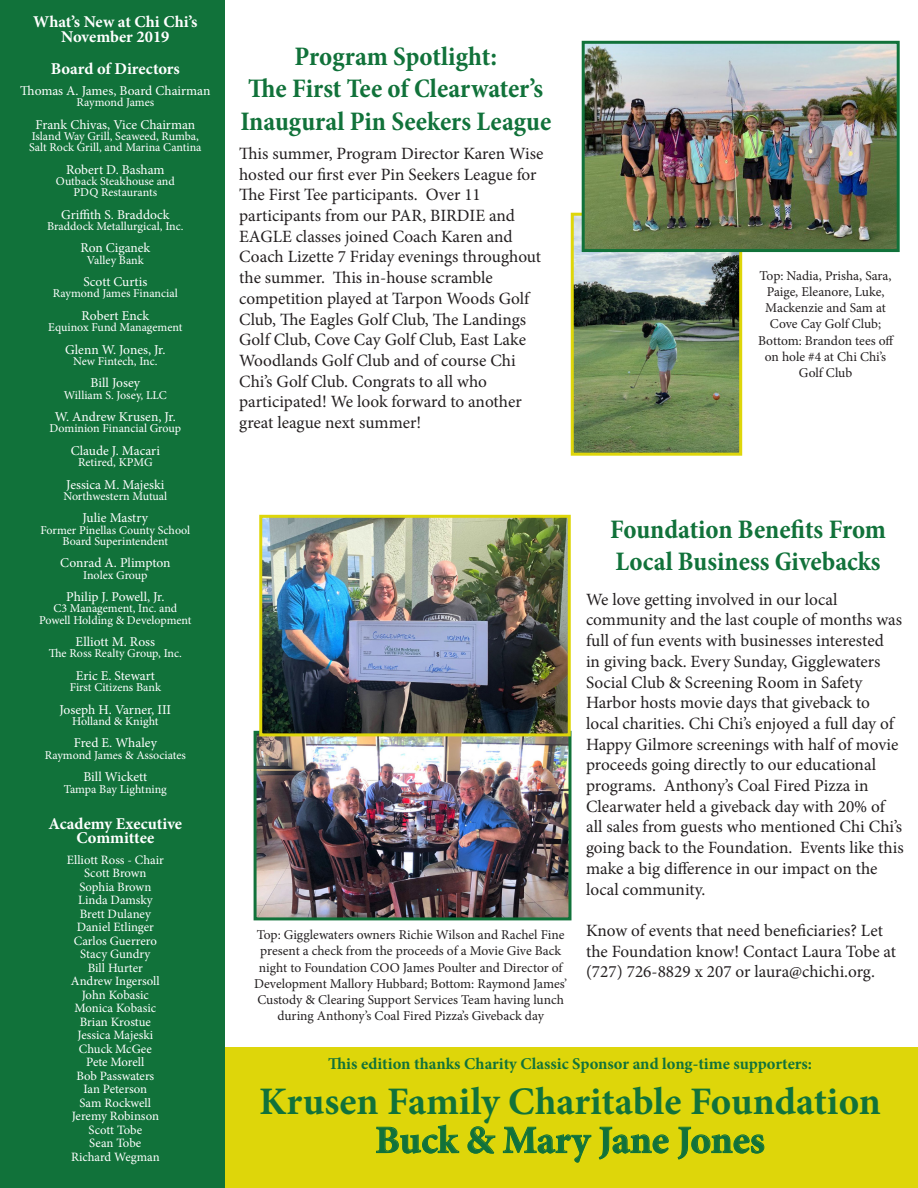
<style>
.page{position:relative;width:918px;height:1188px;background:#fff}
.page>*{position:absolute;margin:0;border:0;box-sizing:border-box;transform-origin:0 0}
.t1{font:700 39px "Minion Pro";color:#11723a}
.t2{font:700 condensed 27px "Minion Pro";color:#11723a}
.t3{font:17.25px/20.7px "Minion Pro";color:#231f20}
.t4{font:700 16.5px "Minion Pro";color:#fff}
.t5{font:700 16.5px "Minion Pro";color:#11723a}
.t6{font:13.5px/16.2px "Minion Pro";letter-spacing:-.005em;color:#231f20;text-align:center}
.t7{font:13.5px "Minion Pro";color:#fff}
.t8{font:12.75px "Minion Pro";letter-spacing:-.005em;color:#fff}
.t9{font:12px "Minion Pro";letter-spacing:-.005em;color:#fff}
</style>
<div class="page">
<div style="left:184px;top:1048px;width:734px;height:140px;background:#ded60a"></div>
<div style="left:0;top:0;width:225px;height:1188px;background:#11723a"></div>
<svg style="left:376px;top:1124px;width:84px;height:30px"></svg>
<svg style="left:467px;top:1126px;width:29px;height:28px"></svg>
<svg style="left:503px;top:1126px;width:89px;height:37px"></svg>
<svg style="left:599px;top:1126px;width:70px;height:34px"></svg>
<svg style="left:677px;top:1126px;width:88px;height:34px"></svg>
<img style="left:575px;top:217px;width:163px;height:235px">
<div style="left:571px;top:213px;width:171px;height:243px;border:3px solid #ded60a"></div>
<img style="left:586px;top:45px;width:310px;height:203px">
<div style="left:582px;top:41px;width:318px;height:211px;border:3px solid #11723a"></div>
<img style="left:258px;top:735px;width:310px;height:181px">
<div style="left:254px;top:731px;width:318px;height:189px;border:3px solid #11723a"></div>
<img style="left:263px;top:519px;width:304px;height:213px">
<div style="left:259px;top:515px;width:312px;height:221px;border:3px solid #ded60a"></div>
<p class="t4" style="left:33px;top:10px;width:166px">What’s New at Chi Chi’s</p>
<p class="t4" style="left:61px;top:25px;width:110px">November 2019</p>
<p class="t4" style="left:51px;top:57px;width:131px">Board of Directors</p>
<p class="t7" style="left:20px;top:81px;width:192px">Thomas A. James, Board Chairman</p>
<p class="t9" style="left:77px;top:94px;width:79px">Raymond James</p>
<p class="t7" style="left:35px;top:115px;width:161px">Frank Chivas, Vice Chairman</p>
<p class="t9" style="left:32px;top:128px;width:169px">Island Way Grill, Seaweed, Rumba,</p>
<p class="t9" style="left:29px;top:139px;width:174px">Salt Rock Grill, and Marina Cantina</p>
<p class="t7" style="left:66px;top:160px;width:100px">Robert D. Basham</p>
<p class="t9" style="left:56px;top:173px;width:120px">Outback Steakhouse and</p>
<p class="t9" style="left:74px;top:184px;width:85px">PDQ Restaurants</p>
<p class="t7" style="left:61px;top:205px;width:110px">Griffith S. Braddock</p>
<p class="t9" style="left:47px;top:218px;width:138px">Braddock Metallurgical, Inc.</p>
<p class="t7" style="left:80px;top:239px;width:72px">Ron Ciganek</p>
<p class="t9" style="left:87px;top:252px;width:59px">Valley Bank</p>
<p class="t7" style="left:83px;top:273px;width:66px">Scott Curtis</p>
<p class="t9" style="left:53px;top:285px;width:126px">Raymond James Financial</p>
<p class="t7" style="left:82px;top:306px;width:69px">Robert Enck</p>
<p class="t9" style="left:48px;top:319px;width:136px">Equinox Fund Management</p>
<p class="t7" style="left:65px;top:340px;width:102px">Glenn W. Jones, Jr.</p>
<p class="t9" style="left:73px;top:353px;width:86px">New Fintech, Inc.</p>
<p class="t7" style="left:91px;top:374px;width:51px">Bill Josey</p>
<p class="t9" style="left:64px;top:387px;width:105px">William S. Josey, LLC</p>
<p class="t7" style="left:55px;top:408px;width:122px">W. Andrew Krusen, Jr.</p>
<p class="t9" style="left:50px;top:420px;width:133px">Dominion Financial Group</p>
<p class="t7" style="left:71px;top:441px;width:91px">Claude J. Macari</p>
<p class="t9" style="left:78px;top:454px;width:76px">Retired, KPMG</p>
<p class="t7" style="left:66px;top:475px;width:100px">Jessica M. Majeski</p>
<p class="t9" style="left:63px;top:488px;width:105px">Northwestern Mutual</p>
<p class="t7" style="left:83px;top:509px;width:67px">Julie Mastry</p>
<p class="t9" style="left:40px;top:522px;width:151px">Former Pinellas County School</p>
<p class="t9" style="left:62px;top:533px;width:107px">Board Superintendent</p>
<p class="t7" style="left:60px;top:554px;width:112px">Conrad A. Plimpton</p>
<p class="t9" style="left:83px;top:567px;width:66px">Inolex Group</p>
<p class="t7" style="left:66px;top:588px;width:100px">Philip J. Powell, Jr.</p>
<p class="t9" style="left:53px;top:600px;width:125px">C3 Management, Inc. and</p>
<p class="t9" style="left:39px;top:612px;width:154px">Powell Holding &amp; Development</p>
<p class="t7" style="left:76px;top:633px;width:81px">Elliott M. Ross</p>
<p class="t9" style="left:49px;top:645px;width:135px">The Ross Realty Group, Inc.</p>
<p class="t7" style="left:76px;top:666px;width:81px">Eric E. Stewart</p>
<p class="t9" style="left:70px;top:679px;width:93px">First Citizens Bank</p>
<p class="t7" style="left:59px;top:700px;width:113px">Joseph H. Varner, III</p>
<p class="t9" style="left:72px;top:713px;width:88px">Holland &amp; Knight</p>
<p class="t7" style="left:74px;top:734px;width:85px">Fred E. Whaley</p>
<p class="t9" style="left:45px;top:747px;width:143px">Raymond James &amp; Associates</p>
<p class="t7" style="left:83px;top:768px;width:65px">Bill Wickett</p>
<p class="t9" style="left:64px;top:781px;width:105px">Tampa Bay Lightning</p>
<p class="t4" style="left:49px;top:812px;width:135px">Academy Executive</p>
<p class="t4" style="left:76px;top:826px;width:79px">Committee</p>
<p class="t8" style="left:67px;top:851px;width:99px">Elliott Ross - Chair</p>
<p class="t8" style="left:84px;top:864px;width:64px">Scott Brown</p>
<p class="t8" style="left:79px;top:878px;width:73px">Sophia Brown</p>
<p class="t8" style="left:78px;top:891px;width:76px">Linda Damsky</p>
<p class="t8" style="left:80px;top:905px;width:73px">Brett Dulaney</p>
<p class="t8" style="left:77px;top:918px;width:79px">Daniel Etlinger</p>
<p class="t8" style="left:74px;top:932px;width:85px">Carlos Guerrero</p>
<p class="t8" style="left:80px;top:945px;width:72px">Stacy Gundry</p>
<p class="t8" style="left:88px;top:959px;width:57px">Bill Hurter</p>
<p class="t8" style="left:71px;top:972px;width:90px">Andrew Ingersoll</p>
<p class="t8" style="left:82px;top:986px;width:69px">John Kobasic</p>
<p class="t8" style="left:74px;top:999px;width:83px">Monica Kobasic</p>
<p class="t8" style="left:80px;top:1013px;width:73px">Brian Krostue</p>
<p class="t8" style="left:78px;top:1026px;width:77px">Jessica Majeski</p>
<p class="t8" style="left:79px;top:1040px;width:74px">Chuck McGee</p>
<p class="t8" style="left:86px;top:1053px;width:60px">Pete Morell</p>
<p class="t8" style="left:76px;top:1067px;width:79px">Bob Passwaters</p>
<p class="t8" style="left:84px;top:1080px;width:65px">Ian Peterson</p>
<p class="t8" style="left:80px;top:1094px;width:73px">Sam Rockwell</p>
<p class="t8" style="left:72px;top:1107px;width:89px">Jeremy Robinson</p>
<p class="t8" style="left:89px;top:1121px;width:55px">Scott Tobe</p>
<p class="t8" style="left:89px;top:1134px;width:54px">Sean Tobe</p>
<p class="t8" style="left:71px;top:1148px;width:90px">Richard Wegman</p>
<p class="t2" style="left:294px;top:38px;width:204px">Program Spotlight:</p>
<p class="t2" style="left:248px;top:70px;width:297px">The First Tee of Clearwater’s</p>
<p class="t2" style="left:240px;top:102px;width:312px">Inaugural Pin Seekers League</p>
<p class="t3" style="left:239px;top:143px;width:306px">This summer, Program Director Karen Wise hosted our first ever Pin Seekers League for<br>The First Tee participants. Over 11</p>
<p class="t3" style="left:239px;top:205px;width:277px">participants from our PAR, BIRDIE and</p>
<p class="t3" style="left:239px;top:226px;width:304px">EAGLE classes joined Coach Karen and<br>Coach Lizette 7 Friday evenings throughout the summer. This in-house scramble</p>
<p class="t3" style="left:239px;top:288px;width:292px">competition played at Tarpon Woods Golf Club, The Eagles Golf Club, The Landings Golf Club, Cove Cay Golf Club, East Lake Woodlands Golf Club and of course Chi Chi’s Golf Club. Congrats to all who</p>
<p class="t3" style="left:239px;top:392px;width:284px">participated! We look forward to another great league next summer!</p>
<p class="t6" style="left:760px;top:267px;width:133px">Top: Nadia, Prisha, Sara,<br>Paige, Eleanore, Luke,</p>
<p class="t6" style="left:765px;top:300px;width:122px">Mackenzie and Sam at</p>
<p class="t6" style="left:770px;top:316px;width:113px">Cove Cay Golf Club;</p>
<p class="t6" style="left:758px;top:332px;width:138px">Bottom: Brandon tees off</p>
<p class="t6" style="left:765px;top:348px;width:123px">on hole #4 at Chi Chi’s</p>
<p class="t6" style="left:799px;top:365px;width:55px">Golf Club</p>
<p class="t6" style="left:254px;top:927px;width:315px">Top: Gigglewaters owners Richie Wilson and Rachel Fine present a check from the proceeds of a Movie Give Back night to Foundation COO James Poulter and Director of Development Mallory Hubbard; Bottom: Raymond James’ Custody &amp; Clearing Support Services Team having lunch during Anthony’s Coal Fired Pizza’s Giveback day</p>
<p class="t2" style="left:610px;top:510px;width:278px">Foundation Benefits From</p>
<p class="t2" style="left:615px;top:543px;width:267px">Local Business Givebacks</p>
<p class="t3" style="left:586px;top:589px;width:253px">We love getting involved in our local</p>
<p class="t3" style="left:586px;top:610px;width:319px">community and the last couple of months was full of fun events with businesses interested<br>in giving back. Every Sunday, Gigglewaters Social Club &amp; Screening Room in Safety Harbor hosts movie days that giveback to local charities. Chi Chi’s enjoyed a full day of Happy Gilmore screenings with half of movie proceeds going directly to our educational programs. Anthony’s Coal Fired Pizza in Clearwater held a giveback day with 20% of all sales from guests who mentioned Chi Chi’s going back to the Foundation. Events like this make a big difference in our impact on the local community.</p>
<p class="t3" style="left:586px;top:920px;width:312px">Know of events that need beneficiaries? Let the Foundation know! Contact Laura Tobe at (727) 726-8829 x 207 or laura@chichi.org.</p>
<p class="t5" style="left:328px;top:1052px;width:485px">This edition thanks Charity Classic Sponsor and long-time supporters:</p>
<p class="t1" style="left:259px;top:1074px;width:623px">Krusen Family Charitable Foundation</p>
<p class="t1" style="left:375px;top:1113px;width:391px">Buck &amp; Mary Jane Jones</p>
</div>
